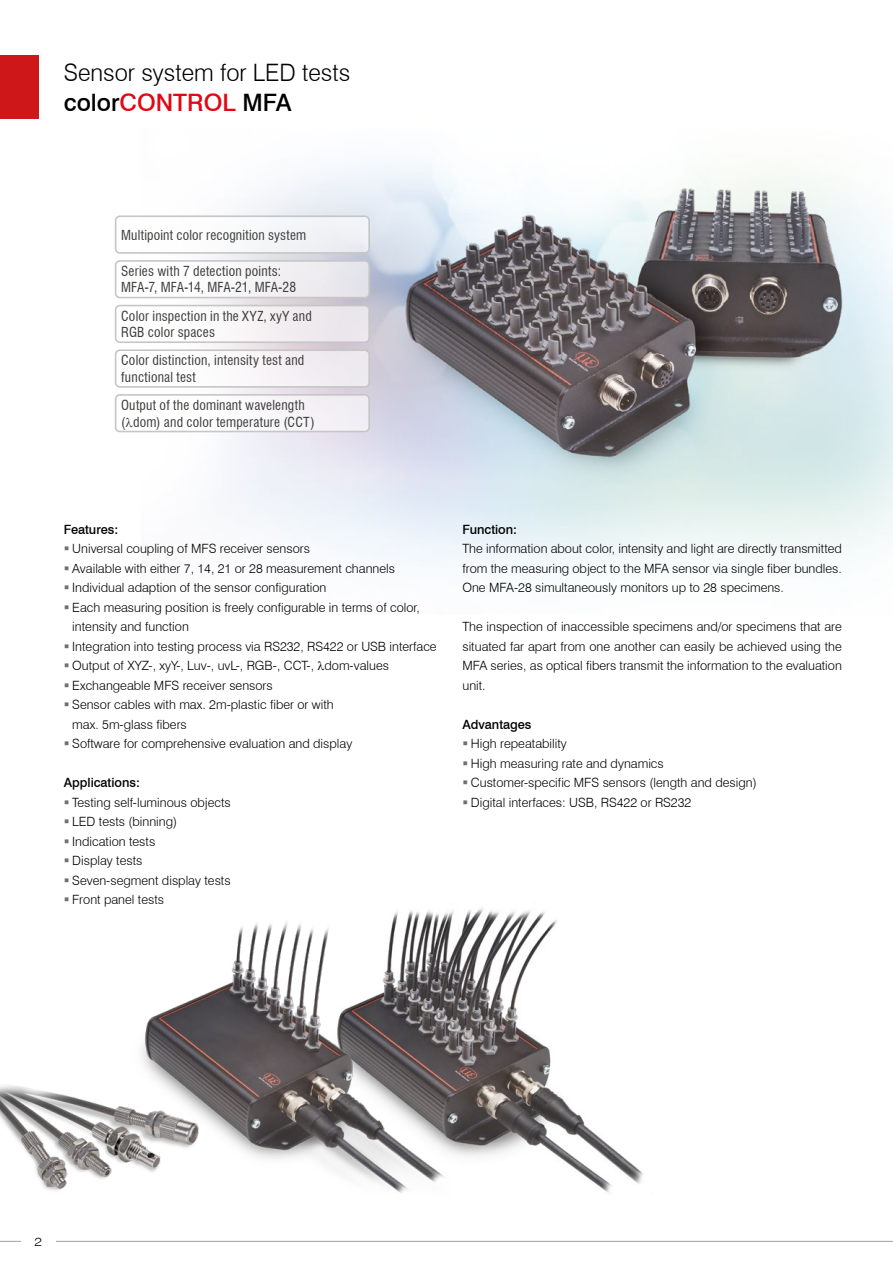
<style>
.page{position:relative;width:893px;height:1263px;background:#fff}
.page>*{position:absolute;margin:0;border:0;box-sizing:border-box;transform-origin:0 0}
.t1{font:300 24px/30px "Swiss 721 BT";color:#000}
.t2{font:condensed 13.5px/16.5px "Swiss 721 BT";letter-spacing:.015em;color:#3c3c3b}
.t3{font:300 12.75px/19.5px "Swiss 721 BT";color:#000}
.t4{font:500 12.75px "Swiss 721 BT";color:#000}
.t5{font:300 12px "Swiss 721 BT";color:#000;scale:1.18 1}
.s1{font-weight:500}
.s2{font-weight:500;color:#e30613}
</style>
<div class="page">
<div style="left:0;top:55px;width:38px;height:64px;background:#cd1719"></div>
<hr style="left:0;top:1241px;width:893px;height:1px;background:#9d9d9c">
<div style="left:21px;top:1220px;width:34px;height:43px;background:#fff"></div>
<img style="left:410px;top:908px;width:233px;height:285px">
<img style="left:0;top:1085px;width:115px;height:106px">
<img style="left:115px;top:912px;width:338px;height:281px">
<div style="left:115px;top:215px;width:255px;height:39px;border:2px solid #c6c6c6;border-radius:4px"></div>
<div style="left:116px;top:261px;width:253px;height:37px;background:linear-gradient(to right,#fff,#e6e5ea);border-radius:4px"></div>
<div style="left:115px;top:260px;width:255px;height:38px;border:2px solid #c6c6c6;border-radius:4px"></div>
<div style="left:116px;top:306px;width:253px;height:36px;background:linear-gradient(to right,#fff,#e9e4e9);border-radius:4px"></div>
<div style="left:115px;top:305px;width:255px;height:38px;border:2px solid #c6c6c6;border-radius:4px"></div>
<div style="left:116px;top:350px;width:253px;height:37px;background:linear-gradient(to right,#fff,#ede8ed);border-radius:4px"></div>
<div style="left:115px;top:349px;width:255px;height:39px;border:2px solid #c6c6c6;border-radius:4px"></div>
<div style="left:115px;top:394px;width:255px;height:38px;border:2px solid #c6c6c6;border-radius:4px"></div>
<img style="left:384px;top:168px;width:491px;height:346px">
<h1 class="t1" style="left:64px;top:58px;width:288px">Sensor system for LED tests <span class="s1">color</span><span class="s2">CONTROL</span> <span class="s1">MFA</span></h1>
<p class="t2" style="left:121px;top:227px;width:187px">Multipoint color recognition system</p>
<p class="t2" style="left:121px;top:262px;width:176px">Series with 7 detection points:<br>MFA-7, MFA-14, MFA-21, MFA-28</p>
<p class="t2" style="left:121px;top:308px;width:192px">Color inspection in the XYZ, xyY and<br>RGB color spaces</p>
<p class="t2" style="left:121px;top:352px;width:185px">Color distinction, intensity test and functional test</p>
<p class="t2" style="left:121px;top:397px;width:195px">Output of the dominant wavelength<br>( dom) and color temperature (CCT)</p>
<p class="t4" style="left:64px;top:521px;width:56px">Features:</p>
<p class="t3" style="left:72px;top:539px;width:366px">Universal coupling of MFS receiver sensors<br>Available with either 7, 14, 21 or 28 measurement channels Individual adaption of the sensor configuration<br>Each measuring position is freely configurable in terms of color, intensity and function<br>Integration into testing process via RS232, RS422 or USB interface Output of XYZ-, xyY-, Luv-, uvL-, RGB-, CCT-, dom-values Exchangeable MFS receiver sensors<br>Sensor cables with max. 2m-plastic fiber or with<br>max. 5m-glass fibers<br>Software for comprehensive evaluation and display</p>
<p class="t4" style="left:64px;top:775px;width:78px">Applications:</p>
<p class="t3" style="left:72px;top:792px;width:160px">Testing self-luminous objects<br>LED tests (binning)<br>Indication tests<br>Display tests<br>Seven-segment display tests<br>Front panel tests</p>
<p class="t4" style="left:462px;top:521px;width:56px">Function:</p>
<p class="t3" style="left:462px;top:539px;width:381px;text-align:justify">The information about color, intensity and light are directly transmitted from the measuring object to the MFA sensor via single fiber bundles.<br>One MFA-28 simultaneously monitors up to 28 specimens.</p>
<p class="t3" style="left:462px;top:617px;width:381px;text-align:justify">The inspection of inaccessible specimens and/or specimens that are situated far apart from one another can easily be achieved using the MFA series, as optical fibers transmit the information to the evaluation unit.</p>
<p class="t4" style="left:462px;top:716px;width:71px">Advantages</p>
<p class="t3" style="left:471px;top:734px;width:287px">High repeatability<br>High measuring rate and dynamics Customer-specific MFS sensors (length and design)<br>Digital interfaces: USB, RS422 or RS232</p>
<p class="t5" style="left:35px;top:1235px;width:8px">2</p>
</div>
